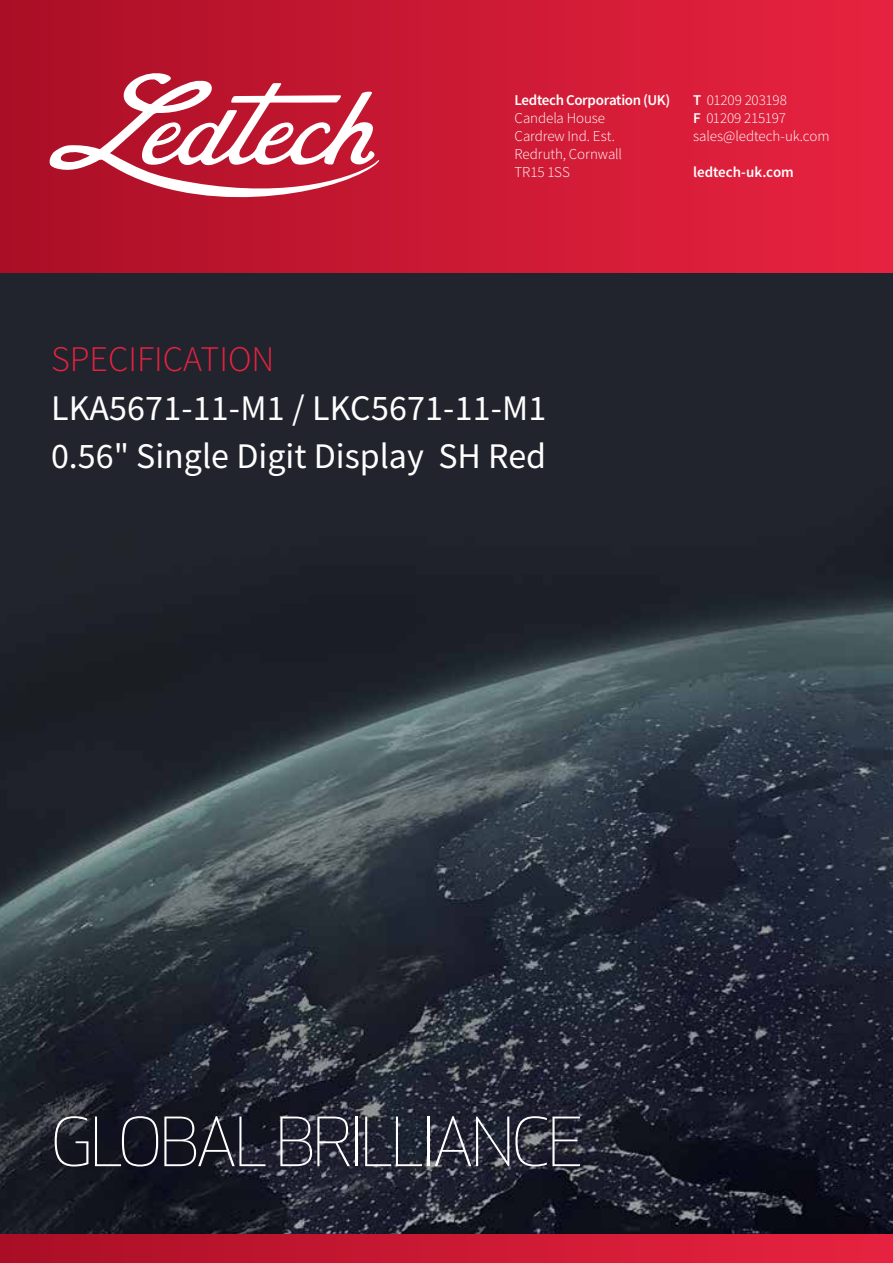
<style>
.page{position:relative;width:893px;height:1263px;background:#fff}
.page>*{position:absolute;margin:0;border:0;box-sizing:border-box;transform-origin:0 0}
.t1{font:300 66.15px "Apex New";letter-spacing:-.035em;color:#fff}
.t2{font:36px/47.7px "Source Sans Pro";color:#fff}
.t3{font:300 36px "Source Sans Pro";color:#e6223f}
.t4{font:300 15px/18px "Source Sans Pro";letter-spacing:-.01em;color:#fff}
.t5{font:600 15px "Source Sans Pro";letter-spacing:-.02em;color:#fff}
.s1{font-weight:600}
</style>
<div class="page">
<img style="left:0;top:272px;width:893px;height:962px">
<div style="left:0;top:0;width:893px;height:272px;background:linear-gradient(to right,#aa0f26,#e92340)"></div>
<svg style="left:50px;top:73px;width:329px;height:124px"></svg>
<div style="left:0;top:1234px;width:893px;height:29px;background:linear-gradient(to right,#aa0f26,#e92340)"></div>
<p class="t5" style="left:514px;top:90px;width:157px">Ledtech Corporation (UK)</p>
<p class="t4" style="left:514px;top:109px;width:109px">Candela House<br>Cardrew Ind. Est.<br>Redruth, Cornwall<br>TR15 1SS</p>
<p class="t4" style="left:693px;top:91px;width:138px"><span class="s1">T</span> 01209 203198<br><span class="s1">F</span> 01209 215197 sales@ledtech-uk.com</p>
<p class="t5" style="left:693px;top:162px;width:102px">ledtech-uk.com</p>
<h2 class="t3" style="left:51px;top:337px;width:225px">SPECIFICATION</h2>
<h2 class="t2" style="left:51px;top:384px;width:497px">LKA5671-11-M1 / LKC5671-11-M1<br>0.56" Single Digit Display SH Red</h2>
<h1 class="t1" style="left:51px;top:1101px;width:534px">GLOBAL BRILLIANCE</h1>
</div>
